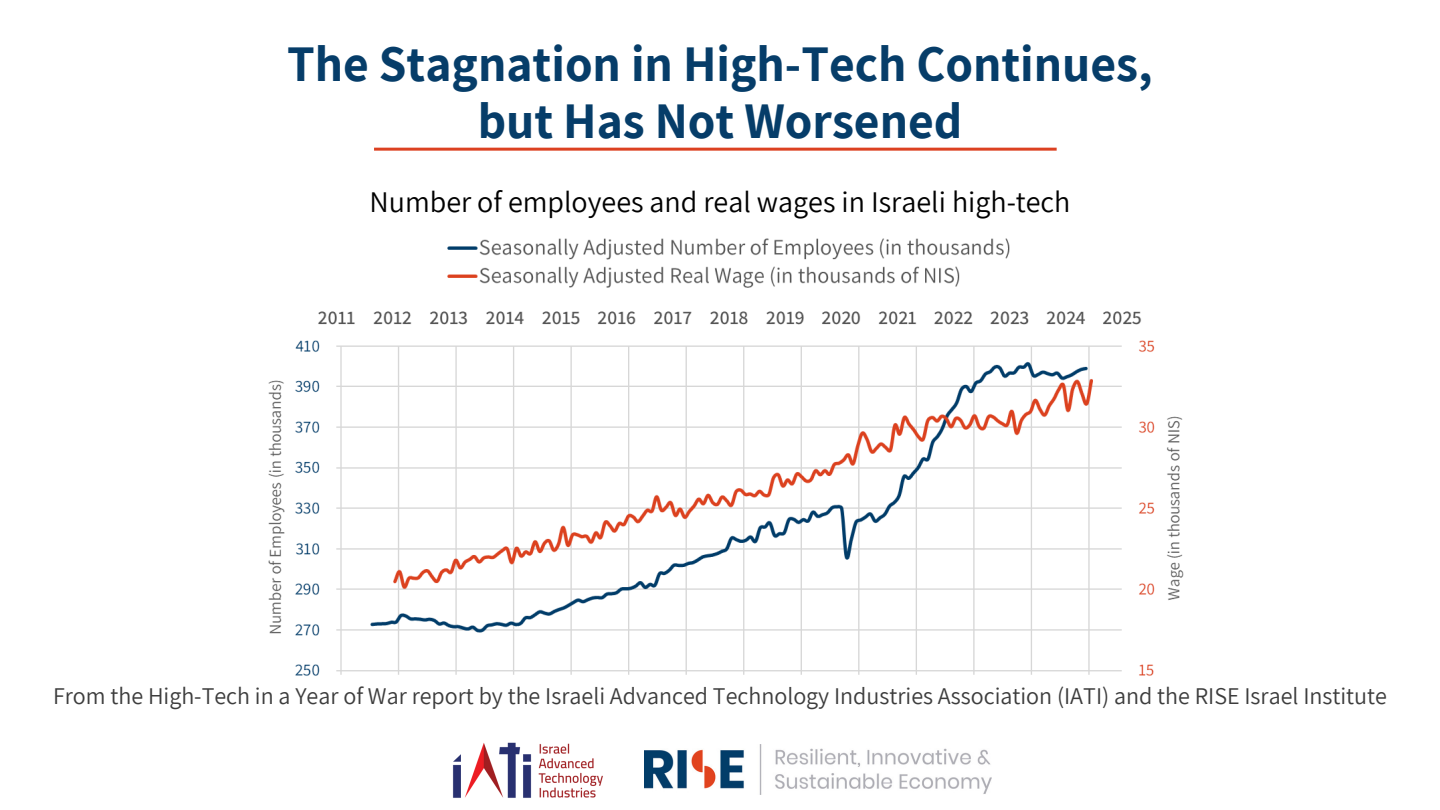
<style>
.page{position:relative;width:1440px;height:810px;background:#fff}
.page>*{position:absolute;margin:0;border:0;box-sizing:border-box;transform-origin:0 0}
.t1{font:700 50px/57px "Assistant";color:#063d69;text-align:center}
.t2{font:30px "Assistant";color:#000}
.t3{font:24px "Assistant";color:#3d3d3d}
</style>
<div class="page">
<img style="left:644px;top:744px;width:347px;height:51px">
<img style="left:452px;top:742px;width:151px;height:56px">
<hr style="left:374px;top:148px;width:683px;height:3px;background:#dc4121">
<img style="left:268px;top:238px;width:916px;height:438px">
<p class="t1" style="left:287px;top:34px;width:867px">The Stagnation in High-Tech Continues, but Has Not Worsened</p>
<p class="t2" style="left:370px;top:181px;width:702px">Number of employees and real wages in Israeli high-tech</p>
<p class="t3" style="left:53px;top:680px;width:1335px">From the High-Tech in a Year of War report by the Israeli Advanced Technology Industries Association (IATI) and the RISE Israel Institute</p>
</div>
